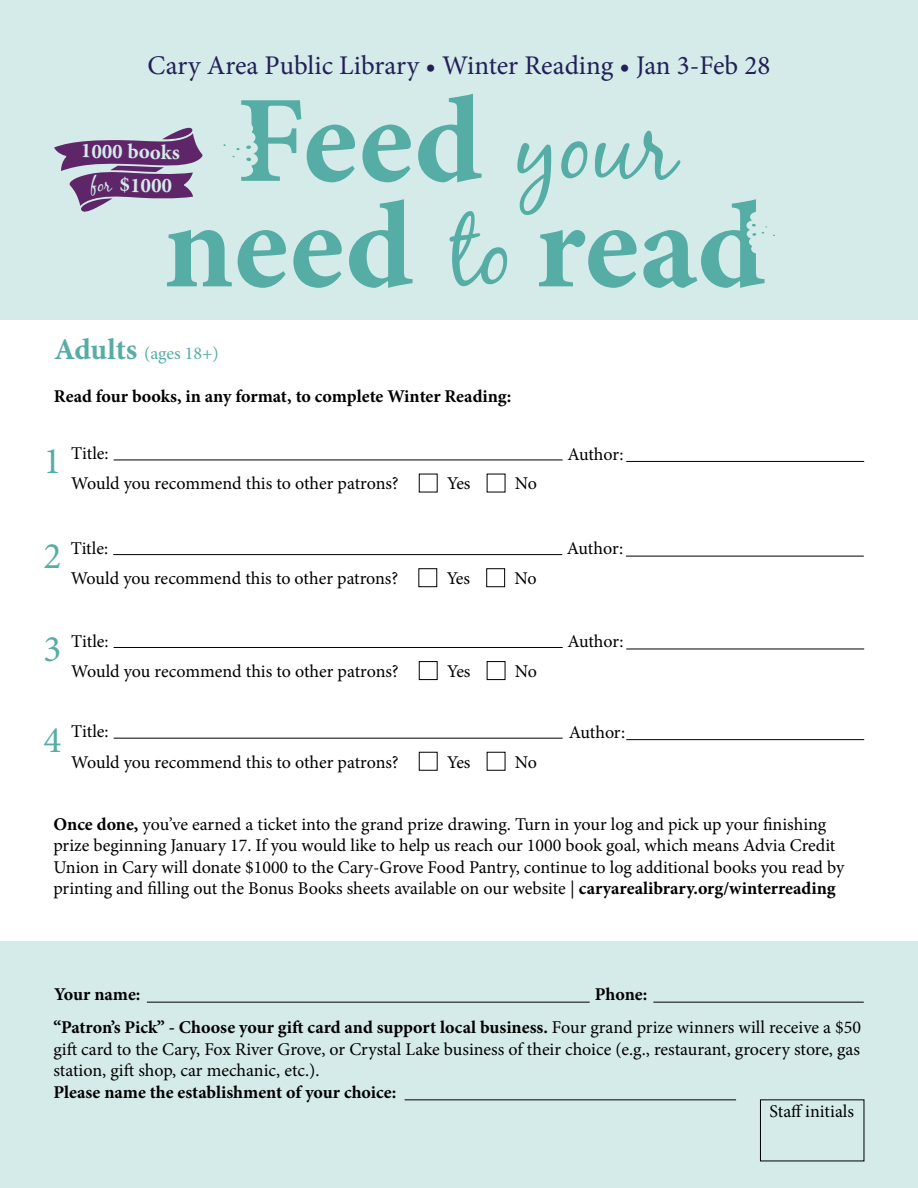
<style>
.page{position:relative;width:918px;height:1188px;background:#fff}
.page>*{position:absolute;margin:0;border:0;box-sizing:border-box;transform-origin:0 0}
.t1{font:700 123.9px "Minion Pro";letter-spacing:.01em;color:#55ada6}
.t2{font:37.5px "Minion Pro";color:#55ada6}
.t3{font:27px "Minion Pro";color:#222055}
.t4{font:700 21px "Minion Pro";color:#d4ebe9}
.t5{font:18px/21.6px "Minion Pro";letter-spacing:-.005em;color:#000;text-align:justify}
.t6{font:18px/21.6px "Minion Pro";color:#000101}
.t7{font:700 18px "Minion Pro";color:#000}
.t8{font:18px "Minion Pro";color:#55ada6}
.s1{font-family:"Black Jack";font-weight:400;font-size:93px}
.s2{font-family:"Black Jack";font-weight:400;font-size:18.6px}
.s3{font-weight:700;font-size:30px}
.s4{font-weight:700;color:#000}
.s5{color:#000}
.s6{font-weight:700}
</style>
<div class="page">
<div style="left:0;top:0;width:918px;height:320px;background:#d4ebe9"></div>
<div style="left:0;top:942px;width:918px;height:246px;background:#d4ebe9"></div>
<hr style="left:147px;top:1002px;width:443px;height:1px;background:#000">
<hr style="left:653px;top:1002px;width:211px;height:1px;background:#000">
<svg style="left:246px;top:157px;width:5px;height:4px"></svg>
<svg style="left:246px;top:145px;width:5px;height:4px"></svg>
<hr style="left:405px;top:1099px;width:331px;height:1px;background:#000">
<hr style="left:114px;top:460px;width:449px;height:1px;background:#000">
<hr style="left:626px;top:461px;width:238px;height:1px;background:#000">
<div style="left:418px;top:568px;width:19px;height:19px;border:1px solid #000"></div>
<hr style="left:113px;top:554px;width:449px;height:1px;background:#000">
<hr style="left:626px;top:556px;width:238px;height:1px;background:#000">
<div style="left:486px;top:568px;width:19px;height:19px;border:1px solid #000"></div>
<div style="left:419px;top:661px;width:19px;height:19px;border:1px solid #000"></div>
<hr style="left:114px;top:647px;width:449px;height:1px;background:#000">
<hr style="left:626px;top:649px;width:238px;height:1px;background:#000">
<div style="left:487px;top:661px;width:18px;height:19px;border:1px solid #000"></div>
<hr style="left:114px;top:738px;width:449px;height:1px;background:#000">
<hr style="left:626px;top:739px;width:238px;height:1px;background:#000">
<svg style="left:54px;top:127px;width:149px;height:85px"></svg>
<h3 class="t3" style="left:148px;top:47px;width:624px">Cary Area Public Library • Winter Reading • Jan 3-Feb 28</h3>
<h1 class="t1" style="left:236px;top:54px;width:441px">Feed <span class="s1">your</span></h1>
<p class="t4" style="left:81px;top:136px;width:100px;rotate:1deg">1000 books</p>
<p class="t4" style="left:91px;top:169px;width:83px;rotate:1deg"><span class="s2">for</span> $1000</p>
<h1 class="t1" style="left:164px;top:159px;width:603px">need <span class="s1">to</span> read</h1>
<p class="t8" style="left:54px;top:342px;width:166px"><span class="s3">Adults</span> (ages 18+)</p>
<p class="t7" style="left:54px;top:383px;width:459px">Read four books, in any format, to complete Winter Reading:</p>
<h2 class="t2" style="left:44px;top:436px;width:19px">1</h2>
<p class="t5" style="left:71px;top:443px;width:39px">Title:</p>
<p class="t5" style="left:567px;top:443px;width:58px">Author:</p>
<p class="t5" style="left:71px;top:473px;width:329px">Would you recommend this to other patrons?</p>
<p class="t5" style="left:447px;top:473px;width:25px">Yes</p>
<p class="t5" style="left:515px;top:473px;width:24px">No</p>
<h2 class="t2" style="left:44px;top:531px;width:19px">2</h2>
<p class="t5" style="left:71px;top:537px;width:39px">Title:</p>
<p class="t5" style="left:567px;top:538px;width:58px">Author:</p>
<p class="t5" style="left:71px;top:568px;width:329px">Would you recommend this to other patrons?</p>
<p class="t5" style="left:447px;top:568px;width:25px">Yes</p>
<p class="t5" style="left:515px;top:568px;width:24px">No</p>
<h2 class="t2" style="left:44px;top:624px;width:19px">3</h2>
<p class="t5" style="left:71px;top:630px;width:39px">Title:</p>
<p class="t5" style="left:567px;top:631px;width:58px">Author:</p>
<p class="t5" style="left:71px;top:660px;width:329px">Would you recommend this to other patrons?</p>
<p class="t5" style="left:447px;top:660px;width:25px">Yes</p>
<p class="t5" style="left:515px;top:660px;width:24px">No</p>
<h2 class="t2" style="left:44px;top:714px;width:19px">4</h2>
<p class="t5" style="left:71px;top:721px;width:39px">Title:</p>
<p class="t5" style="left:569px;top:721px;width:58px">Author:</p>
<p class="t5" style="left:71px;top:751px;width:329px">Would you recommend this to other patrons?</p>
<p class="t5" style="left:447px;top:751px;width:25px">Yes</p>
<p class="t5" style="left:515px;top:751px;width:24px">No</p>
<p class="t6" style="left:53px;top:813px;width:792px"><span class="s4">Once done,</span> <span class="s5">you’ve earned a ticket into the grand prize drawing. Turn in your log and pick up your finishing prize beginning</span> January 17. If you would like to help us reach our 1000 book goal, which means Advia Credit Union in Cary will donate $1000 to the Cary-Grove Food Pantry, continue to log additional books you read by printing and filling out the Bonus Books sheets available on our website <span class="s5">|</span> <span class="s4">caryarealibrary.org/winterreading</span></p>
<p class="t7" style="left:54px;top:982px;width:88px">Your name:</p>
<p class="t7" style="left:595px;top:982px;width:54px">Phone:</p>
<p class="t5" style="left:53px;top:1017px;width:809px"><span class="s6">“Patron’s Pick” - Choose your gift card and support local business.</span> Four grand prize winners will receive a $50 gift card to the Cary, Fox River Grove, or Crystal Lake business of their choice (e.g., restaurant, grocery store, gas station, gift shop, car mechanic, etc.).</p>
<p class="t7" style="left:53px;top:1079px;width:345px">Please name the establishment of your choice:</p>
<p class="t5" style="left:769px;top:1101px;width:86px">Staff initials</p>
</div>
